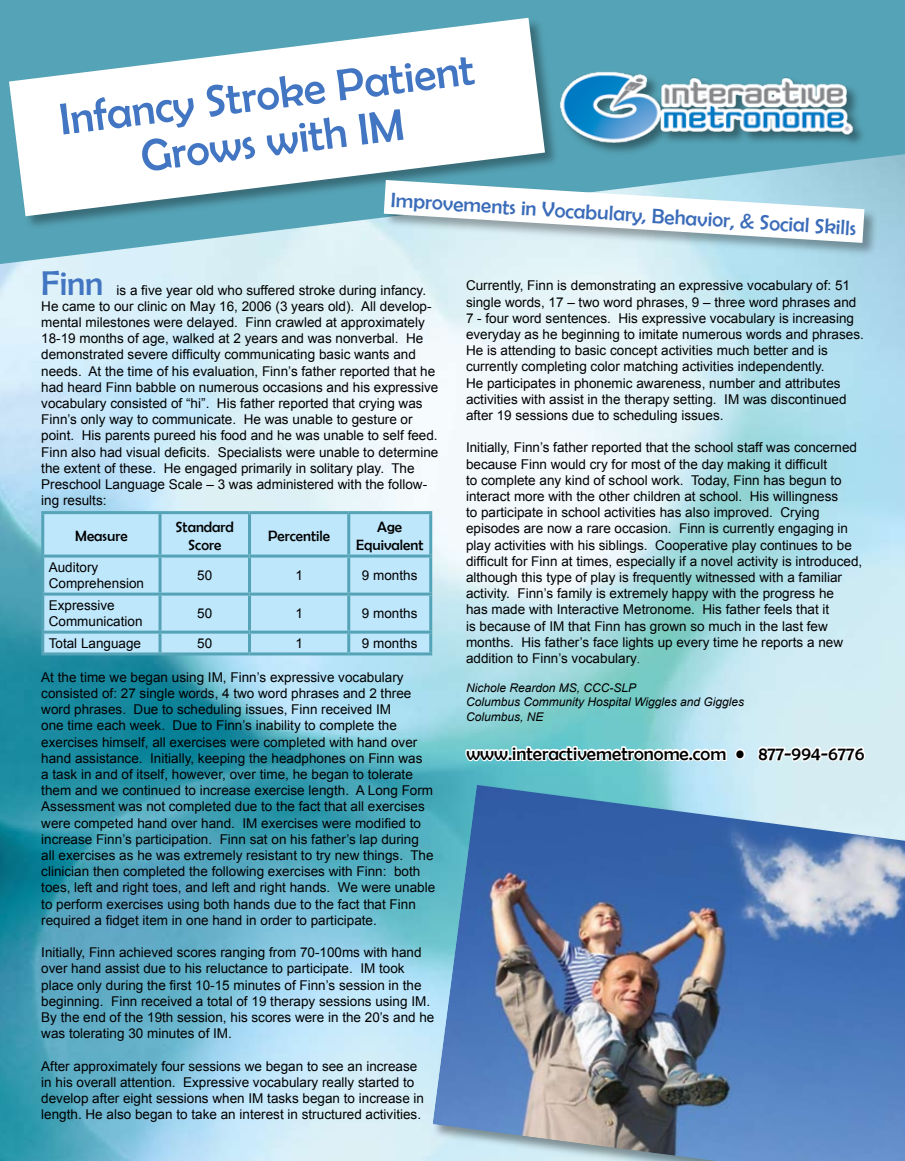
<style>
.page{position:relative;width:905px;height:1161px;background:#fff}
.page>*{position:absolute;margin:0;border:0;box-sizing:border-box;transform-origin:0 0}
.t1{font:45px/46.5px "Berlin Sans FB";color:#4276c2;text-align:center}
.t2{font:34.5px "Berlin Sans FB";color:#4276c2}
.t3{font:21px "Berlin Sans FB";color:#3b6cb9}
.t4{font:19.05px "Berlin Sans FB";color:#000}
.t5{font:15px/18px "Berlin Sans FB";color:#000;text-align:center}
.t6{font:13.5px/16.2px "Arial";color:#000}
.t7{font:italic 12px/14.4px "Arial";color:#000}
.s1{font-family:"Times New Roman"}
</style>
<div class="page">
<img style="left:0;top:265px;width:904px;height:896px">
<svg style="left:464px;top:715px;width:283px;height:68px;background:#97d7dd"></svg>
<svg style="left:755px;top:731px;width:112px;height:33px"></svg>
<svg style="left:0;top:0;width:904px;height:265px;background:#72b4c4"></svg>
<div style="left:44px;top:514px;width:385px;height:138px;background:#bee7fb"></div>
<hr style="left:41px;top:511px;width:119px;height:3px;background:#55a3b6">
<hr style="left:41px;top:514px;width:3px;height:41px;background:#55a3b6">
<hr style="left:160px;top:511px;width:89px;height:3px;background:#55a3b6">
<hr style="left:158px;top:514px;width:3px;height:41px;background:#55a3b6">
<hr style="left:249px;top:511px;width:100px;height:3px;background:#55a3b6">
<hr style="left:248px;top:514px;width:3px;height:41px;background:#55a3b6">
<hr style="left:349px;top:511px;width:83px;height:3px;background:#55a3b6">
<hr style="left:347px;top:514px;width:3px;height:41px;background:#55a3b6">
<hr style="left:429px;top:514px;width:3px;height:41px;background:#55a3b6">
<hr style="left:41px;top:555px;width:119px;height:3px;background:#55a3b6">
<hr style="left:41px;top:558px;width:3px;height:35px;background:#55a3b6">
<hr style="left:160px;top:555px;width:89px;height:3px;background:#55a3b6">
<hr style="left:158px;top:558px;width:3px;height:35px;background:#55a3b6">
<hr style="left:249px;top:555px;width:100px;height:3px;background:#55a3b6">
<hr style="left:248px;top:558px;width:3px;height:35px;background:#55a3b6">
<hr style="left:349px;top:555px;width:83px;height:3px;background:#55a3b6">
<hr style="left:347px;top:558px;width:3px;height:35px;background:#55a3b6">
<hr style="left:429px;top:558px;width:3px;height:35px;background:#55a3b6">
<hr style="left:41px;top:593px;width:119px;height:3px;background:#55a3b6">
<hr style="left:41px;top:596px;width:3px;height:35px;background:#55a3b6">
<hr style="left:160px;top:593px;width:89px;height:3px;background:#55a3b6">
<hr style="left:158px;top:596px;width:3px;height:35px;background:#55a3b6">
<hr style="left:249px;top:593px;width:100px;height:3px;background:#55a3b6">
<hr style="left:248px;top:596px;width:3px;height:35px;background:#55a3b6">
<hr style="left:349px;top:593px;width:83px;height:3px;background:#55a3b6">
<hr style="left:347px;top:596px;width:3px;height:35px;background:#55a3b6">
<hr style="left:429px;top:596px;width:3px;height:35px;background:#55a3b6">
<hr style="left:41px;top:631px;width:119px;height:3px;background:#55a3b6">
<hr style="left:41px;top:634px;width:3px;height:18px;background:#55a3b6">
<hr style="left:160px;top:631px;width:89px;height:3px;background:#55a3b6">
<hr style="left:158px;top:634px;width:3px;height:18px;background:#55a3b6">
<hr style="left:249px;top:631px;width:100px;height:3px;background:#55a3b6">
<hr style="left:248px;top:634px;width:3px;height:18px;background:#55a3b6">
<hr style="left:349px;top:631px;width:83px;height:3px;background:#55a3b6">
<hr style="left:347px;top:634px;width:3px;height:18px;background:#55a3b6">
<hr style="left:429px;top:634px;width:3px;height:18px;background:#55a3b6">
<hr style="left:41px;top:652px;width:119px;height:3px;background:#55a3b6">
<hr style="left:160px;top:652px;width:89px;height:3px;background:#55a3b6">
<hr style="left:249px;top:652px;width:100px;height:3px;background:#55a3b6">
<hr style="left:349px;top:652px;width:83px;height:3px;background:#55a3b6">
<div style="left:7px;top:16px;width:553px;height:216px;background:#000;opacity:.34"></div>
<svg style="left:9px;top:18px;width:536px;height:198px"></svg>
<div style="left:382px;top:178px;width:497px;height:80px;background:#000;opacity:.34"></div>
<svg style="left:384px;top:180px;width:480px;height:63px"></svg>
<img style="left:432px;top:785px;width:472px;height:376px">
<div style="left:558px;top:69px;width:309px;height:88px;background:#000;opacity:.4"></div>
<img style="left:544px;top:69px;width:324px;height:76px">
<h1 class="t1" style="left:57px;top:96px;width:419px;rotate:-7deg">Infancy Stroke Patient<br>Grows with IM</h1>
<h3 class="t3" style="left:391px;top:190px;width:467px;rotate:3deg">Improvements in Vocabulary, Behavior, &amp; Social Skills</h3>
<h2 class="t2" style="left:41px;top:264px;width:64px">Finn</h2>
<p class="t6" style="left:41px;top:282px;width:398px;text-indent:75px">is a five year old who suffered stroke during infancy.<br>He came to our clinic on May 16, 2006 (3 years old). All develop&shy;mental milestones were delayed. Finn crawled at approximately 18-19 months of age, walked at 2 years and was nonverbal. He demonstrated severe difficulty communicating basic wants and needs. At the time of his evaluation, Finn’s father reported that he had heard Finn babble on numerous occasions and his expressive vocabulary consisted of “hi”. His father reported that crying was Finn’s only way to communicate. He was unable to gesture or point. His parents pureed his food and he was unable to self feed.<br>Finn also had visual deficits. Specialists were unable to determine the extent of these. He engaged primarily in solitary play. The Preschool Language Scale – 3 was administered with the follow&shy;ing results:</p>
<p class="t5" style="left:75px;top:527px;width:54px">Measure</p>
<p class="t5" style="left:176px;top:518px;width:60px">Standard<br>Score</p>
<p class="t5" style="left:268px;top:527px;width:63px">Percentile</p>
<p class="t5" style="left:356px;top:518px;width:69px">Age<br>Equivalent</p>
<p class="t6" style="left:49px;top:559px;width:97px">Auditory<br>Comprehension</p>
<p class="t6" style="left:197px;top:567px;width:17px">50</p>
<p class="t6" style="left:295px;top:567px;width:9px">1</p>
<p class="t6" style="left:362px;top:567px;width:57px">9 months</p>
<p class="t6" style="left:49px;top:597px;width:95px">Expressive<br>Communication</p>
<p class="t6" style="left:197px;top:605px;width:17px">50</p>
<p class="t6" style="left:295px;top:605px;width:9px">1</p>
<p class="t6" style="left:362px;top:605px;width:57px">9 months</p>
<p class="t6" style="left:49px;top:635px;width:94px">Total Language</p>
<p class="t6" style="left:197px;top:635px;width:17px">50</p>
<p class="t6" style="left:295px;top:635px;width:9px">1</p>
<p class="t6" style="left:362px;top:635px;width:57px">9 months</p>
<p class="t6" style="left:41px;top:669px;width:395px">At the time we began using IM, Finn’s expressive vocabulary consisted of: 27 single words, 4 two word phrases and 2 three word phrases. Due to scheduling issues, Finn received IM<br>one time each week. Due to Finn’s inability to complete the exercises himself, all exercises were completed with hand over hand assistance. Initially, keeping the headphones on Finn was<br>a task in and of itself, however, over time, he began to tolerate them and we continued to increase exercise length. A Long Form Assessment was not completed due to the fact that all exercises were competed hand over hand. IM exercises were modified to increase Finn’s participation. Finn sat on his father’s lap during all exercises as he was extremely resistant to try new things. The clinician then completed the following exercises with Finn: both toes, left and right toes, and left and right hands. We were unable to perform exercises using both hands due to the fact that Finn required a fidget item in one hand in order to participate.</p>
<p class="t6" style="left:41px;top:945px;width:394px">Initially, Finn achieved scores ranging from 70-100ms with hand over hand assist due to his reluctance to participate. IM took place only during the first 10-15 minutes of Finn’s session in the beginning. Finn received a total of 19 therapy sessions using IM.<br>By the end of the 19th session, his scores were in the 20’s and he was tolerating 30 minutes of IM.</p>
<p class="t6" style="left:41px;top:1058px;width:384px">After approximately four sessions we began to see an increase in his overall attention. Expressive vocabulary really started to develop after eight sessions when IM tasks began to increase in length. He also began to take an interest in structured activities.</p>
<p class="t6" style="left:466px;top:278px;width:399px">Currently, Finn is demonstrating an expressive vocabulary of: 51 single words, 17 – two word phrases, 9 – three word phrases and 7 - four word sentences. His expressive vocabulary is increasing everyday as he beginning to imitate numerous words and phrases.<br>He is attending to basic concept activities much better and is currently completing color matching activities independently.<br>He participates in phonemic awareness, number and attributes activities with assist in the therapy setting. IM was discontinued after 19 sessions due to scheduling issues.</p>
<p class="t6" style="left:466px;top:440px;width:398px">Initially, Finn’s father reported that the school staff was concerned because Finn would cry for most of the day making it difficult<br>to complete any kind of school work. Today, Finn has begun to interact more with the other children at school. His willingness<br>to participate in school activities has also improved. Crying episodes are now a rare occasion. Finn is currently engaging in play activities with his siblings. Cooperative play continues to be difficult for Finn at times, especially if a novel activity is introduced, although this type of play is frequently witnessed with a familiar activity. Finn’s family is extremely happy with the progress he<br>has made with Interactive Metronome. His father feels that it<br>is because of IM that Finn has grown so much in the last few months. His father’s face lights up every time he reports a new addition to Finn’s vocabulary<span class="s1">.</span></p>
<p class="t7" style="left:466px;top:680px;width:279px">Nichole Reardon MS, CCC-SLP<br>Columbus Community Hospital Wiggles and Giggles<br>Columbus, NE</p>
<h3 class="t4" style="left:466px;top:743px;width:399px">www.interactivemetronome.com • 877-994-6776</h3>
</div>
